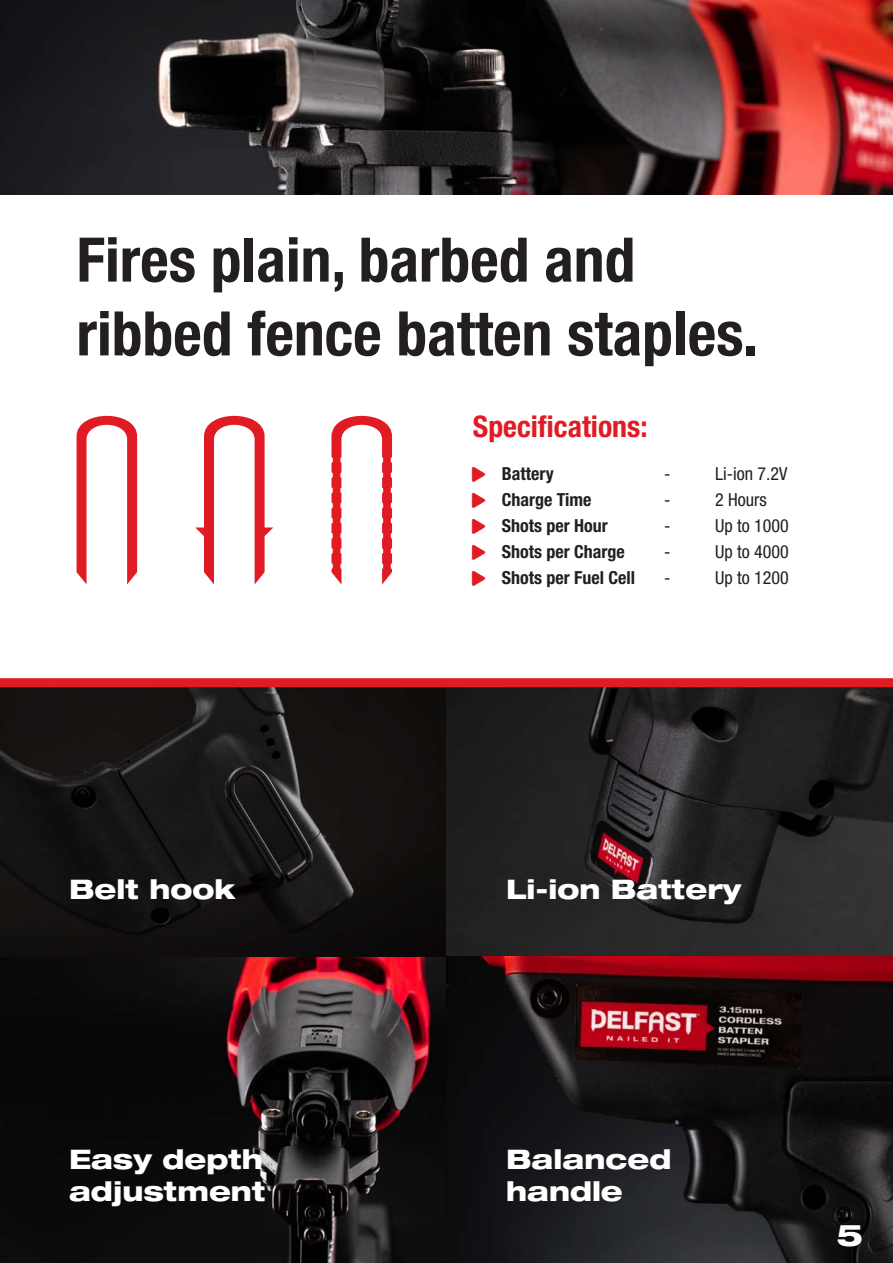
<style>
.page{position:relative;width:893px;height:1263px;background:#fff}
.page>*{position:absolute;margin:0;border:0;box-sizing:border-box;transform-origin:0 0}
.Page_heading{font:700 condensed 61.5px/73.8px "Helvetica Neue LT Std";color:#231f20}
.t1{font:800 expanded 30px "Helvetica Neue LT Std";color:#fff}
.Page_heading-2{font:700 condensed 29.85px "Helvetica Neue LT Std";color:#e11b23}
.Page_heading-3{font:800 expanded 27px/32.4px "Helvetica Neue LT Std";color:#fff}
.t2{font:700 condensed 18px "Helvetica Neue LT Std";color:#231f20}
.t3{font:condensed 18px "Helvetica Neue LT Std";color:#231f20}
</style>
<div class="page">
<img style="left:0;top:687px;width:893px;height:576px">
<svg style="left:331px;top:416px;width:61px;height:168px"></svg>
<svg style="left:77px;top:416px;width:60px;height:168px"></svg>
<svg style="left:195px;top:416px;width:78px;height:168px"></svg>
<img style="left:0;top:0;width:893px;height:195px">
<div style="left:0;top:678px;width:893px;height:9px;background:#e11b23"></div>
<p class="Page_heading" style="left:77px;top:222px;width:683px">Fires plain, barbed and ribbed fence batten staples.</p>
<p class="Page_heading-2" style="left:473px;top:408px;width:176px">Specifications:</p>
<p class="t2" style="left:502px;top:463px;width:53px">Battery</p>
<p class="t2" style="left:502px;top:489px;width:91px">Charge Time</p>
<p class="t2" style="left:502px;top:515px;width:107px">Shots per Hour</p>
<p class="t2" style="left:502px;top:541px;width:124px">Shots per Charge</p>
<p class="t2" style="left:502px;top:567px;width:135px">Shots per Fuel Cell</p>
<p class="t3" style="left:664px;top:463px;width:8px">-</p>
<p class="t3" style="left:715px;top:463px;width:74px">Li-ion 7.2V</p>
<p class="t3" style="left:664px;top:489px;width:8px">-</p>
<p class="t3" style="left:715px;top:489px;width:53px">2 Hours</p>
<p class="t3" style="left:664px;top:515px;width:8px">-</p>
<p class="t3" style="left:715px;top:515px;width:75px">Up to 1000</p>
<p class="t3" style="left:664px;top:541px;width:8px">-</p>
<p class="t3" style="left:715px;top:541px;width:75px">Up to 4000</p>
<p class="t3" style="left:664px;top:568px;width:8px">-</p>
<p class="t3" style="left:715px;top:568px;width:75px">Up to 1200</p>
<p class="Page_heading-3" style="left:69px;top:872px;width:168px">Belt hook</p>
<p class="Page_heading-3" style="left:506px;top:872px;width:237px">Li-ion Battery</p>
<p class="Page_heading-3" style="left:69px;top:1142px;width:198px">Easy depth adjustment</p>
<p class="Page_heading-3" style="left:506px;top:1142px;width:167px">Balanced</p>
<p class="Page_heading-3" style="left:506px;top:1175px;width:118px">handle</p>
<h2 class="t1" style="left:836px;top:1215px;width:28px">5</h2>
</div>
